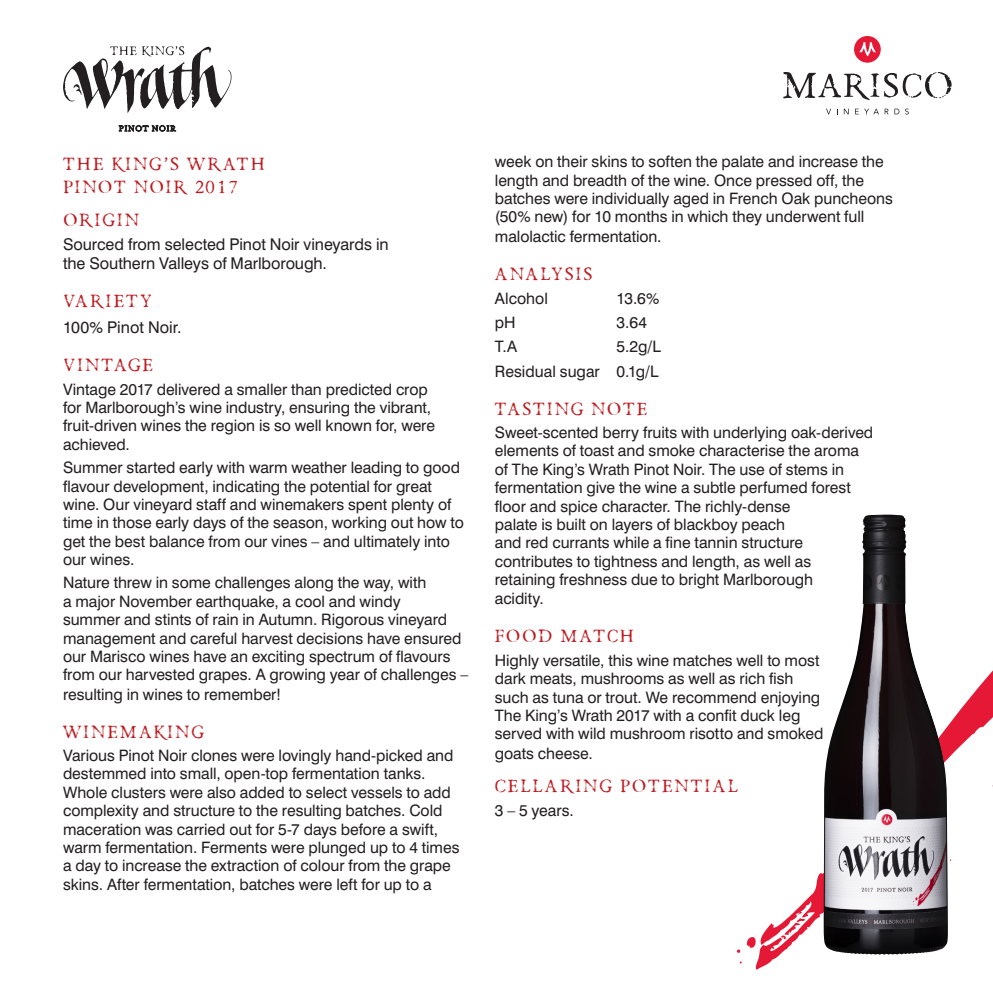
<style>
.page{position:relative;width:993px;height:993px;background:#fff}
.page>*{position:absolute;margin:0;border:0;box-sizing:border-box;transform-origin:0 0}
.Valfeiris_Paragraph{font:19.25px/23.1px "Valfieris Aged";letter-spacing:.09em;color:#bd1a1f}
.Lapland_tasting_note{font:19.25px "Valfieris Aged";letter-spacing:.085em;color:#bd1a1f}
.Lapland_tasting_note-2{font:16.1px/19.2px "Swiss 721 BT";letter-spacing:-.005em;color:#231f20}
.Lapland_tasting_note-3{font:15.75px/18.6px "Swiss 721 BT";letter-spacing:-.005em;color:#231f20}
</style>
<div class="page">
<svg style="left:755px;top:671px;width:237px;height:298px"></svg>
<svg style="left:736px;top:934px;width:22px;height:20px"></svg>
<img style="left:823px;top:514px;width:124px;height:440px">
<svg style="left:826px;top:109px;width:4px;height:5px"></svg>
<svg style="left:843px;top:109px;width:5px;height:5px"></svg>
<svg style="left:855px;top:109px;width:23px;height:5px"></svg>
<svg style="left:884px;top:109px;width:4px;height:5px"></svg>
<svg style="left:894px;top:108px;width:14px;height:6px"></svg>
<svg style="left:783px;top:72px;width:168px;height:28px"></svg>
<svg style="left:854px;top:36px;width:26px;height:27px"></svg>
<svg style="left:119px;top:125px;width:57px;height:6px"></svg>
<svg style="left:63px;top:46px;width:168px;height:67px"></svg>
<p class="Valfeiris_Paragraph" style="left:63px;top:152px;width:204px">THE KING’S WRATH<br>PINOT NOIR 2017</p>
<p class="Valfeiris_Paragraph" style="left:63px;top:208px;width:77px">ORIGIN</p>
<p class="Lapland_tasting_note-2" style="left:63px;top:234px;width:327px">Sourced from selected Pinot Noir vineyards in the Southern Valleys of Marlborough.</p>
<p class="Valfeiris_Paragraph" style="left:63px;top:290px;width:91px">VARIETY</p>
<p class="Lapland_tasting_note-2" style="left:63px;top:318px;width:120px">100% Pinot Noir.</p>
<p class="Valfeiris_Paragraph" style="left:63px;top:354px;width:92px">VINTAGE</p>
<p class="Lapland_tasting_note-3" style="left:63px;top:379px;width:373px">Vintage 2017 delivered a smaller than predicted crop for Marlborough’s wine industry, ensuring the vibrant, fruit-driven wines the region is so well known for, were achieved.</p>
<p class="Lapland_tasting_note-3" style="left:63px;top:458px;width:402px">Summer started early with warm weather leading to good flavour development, indicating the potential for great wine. Our vineyard staff and winemakers spent plenty of time in those early days of the season, working out how to get the best balance from our vines – and ultimately into our wines.</p>
<p class="Lapland_tasting_note-3" style="left:63px;top:573px;width:407px">Nature threw in some challenges along the way, with<br>a major November earthquake, a cool and windy<br>summer and stints of rain in Autumn. Rigorous vineyard management and careful harvest decisions have ensured our Marisco wines have an exciting spectrum of flavours from our harvested grapes. A growing year of challenges – resulting in wines to remember!</p>
<p class="Valfeiris_Paragraph" style="left:63px;top:720px;width:142px">WINEMAKING</p>
<p class="Lapland_tasting_note-3" style="left:63px;top:746px;width:398px">Various Pinot Noir clones were lovingly hand-picked and destemmed into small, open-top fermentation tanks.<br>Whole clusters were also added to select vessels to add complexity and structure to the resulting batches. Cold maceration was carried out for 5-7 days before a swift, warm fermentation. Ferments were plunged up to 4 times a day to increase the extraction of colour from the grape skins. After fermentation, batches were left for up to a</p>
<p class="Lapland_tasting_note-3" style="left:494px;top:152px;width:399px">week on their skins to soften the palate and increase the length and breadth of the wine. Once pressed off, the batches were individually aged in French Oak puncheons (50% new) for 10 months in which they underwent full malolactic fermentation.</p>
<p class="Lapland_tasting_note" style="left:494px;top:261px;width:99px">ANALYSIS</p>
<p class="Lapland_tasting_note-3" style="left:494px;top:289px;width:55px">Alcohol</p>
<p class="Lapland_tasting_note-3" style="left:616px;top:289px;width:44px">13.6%</p>
<p class="Lapland_tasting_note-3" style="left:494px;top:313px;width:22px">pH</p>
<p class="Lapland_tasting_note-3" style="left:616px;top:313px;width:32px">3.64</p>
<p class="Lapland_tasting_note-3" style="left:494px;top:337px;width:24px">T.A</p>
<p class="Lapland_tasting_note-3" style="left:616px;top:337px;width:46px">5.2g/L</p>
<p class="Lapland_tasting_note-3" style="left:494px;top:361px;width:165px">Residual sugar 0.1g/L</p>
<p class="Valfeiris_Paragraph" style="left:494px;top:397px;width:154px">TASTING NOTE</p>
<p class="Lapland_tasting_note-3" style="left:494px;top:423px;width:380px">Sweet-scented berry fruits with underlying oak-derived elements of toast and smoke characterise the aroma of The King’s Wrath Pinot Noir. The use of stems in fermentation give the wine a subtle perfumed forest floor and spice character. The richly-dense<br>palate is built on layers of blackboy peach<br>and red currants while a fine tannin structure contributes to tightness and length, as well as retaining freshness due to bright Marlborough<br>acidity.</p>
<p class="Valfeiris_Paragraph" style="left:494px;top:624px;width:141px">FOOD MATCH</p>
<p class="Lapland_tasting_note-3" style="left:494px;top:650px;width:330px">Highly versatile, this wine matches well to most dark meats, mushrooms as well as rich fish such as tuna or trout. We recommend enjoying The King’s Wrath 2017 with a confit duck leg served with wild mushroom risotto and smoked goats cheese.</p>
<p class="Valfeiris_Paragraph" style="left:494px;top:773px;width:245px">CELLARING POTENTIAL</p>
<p class="Lapland_tasting_note-3" style="left:494px;top:800px;width:80px">3 – 5 years.</p>
</div>
